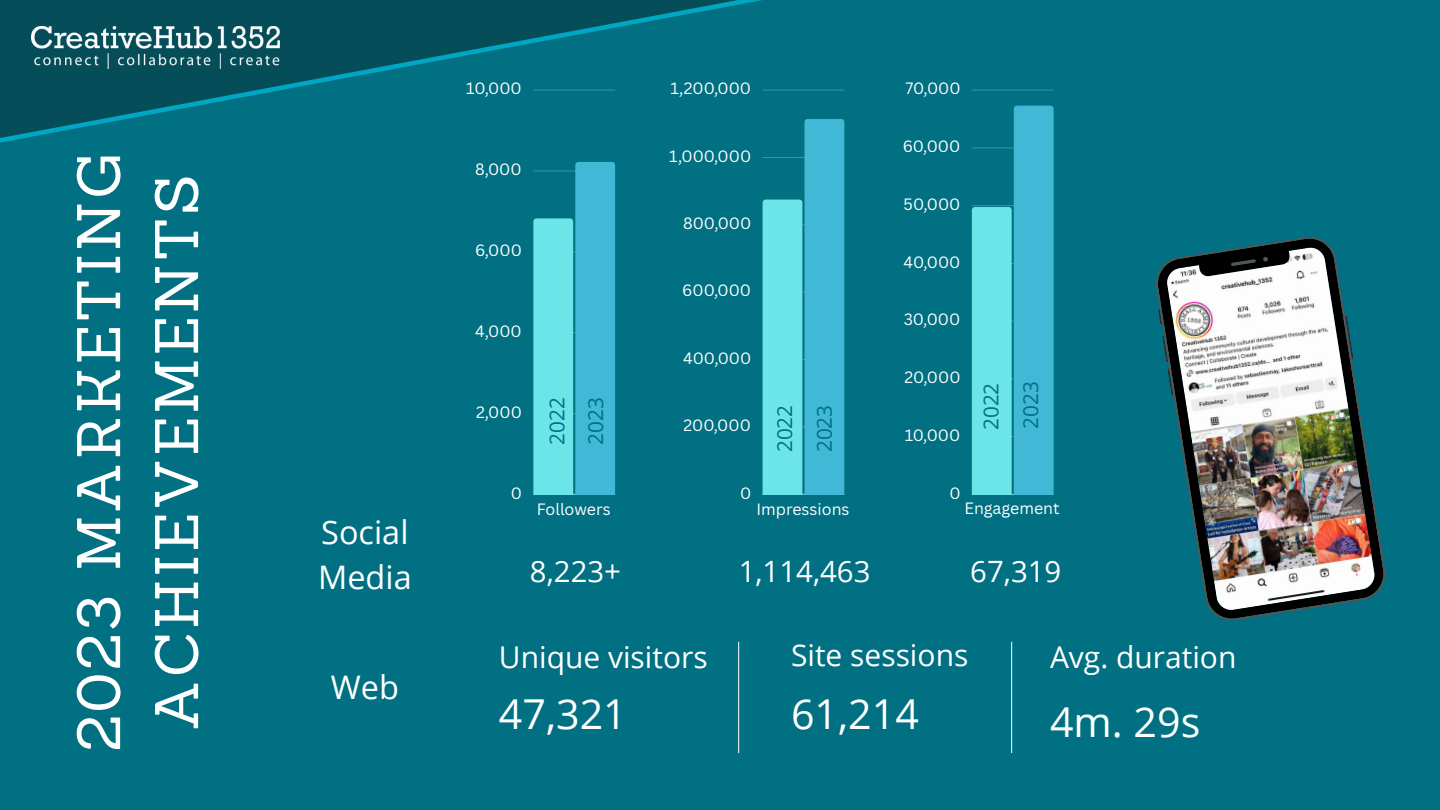
<style>
.page{position:relative;width:1440px;height:810px;background:#007082}
.page>*{position:absolute;margin:0;border:0;box-sizing:border-box;transform-origin:0 0}
.t1{font:60px/78px "Sanchez";letter-spacing:.05em;color:#fff;text-align:center}
.t2{font:41.2px "Open Sans";color:#fff}
.t3{font:32.5px/45px "Open Sans";color:#fff}
.t4{font:30px "Open Sans";color:#fff}
.t5{font:29.4px "Open Sans";color:#fff}
.t6{font:20.7px "Open Sans";color:#007082}
.t7{font:16px "Canva Sans";color:#fff}
</style>
<div class="page">
<img style="left:1156px;top:237px;width:230px;height:384px">
<hr style="left:533px;top:494px;width:82px;height:1px;background:#fff">
<svg style="left:533px;top:198px;width:82px;height:296px;background:#4fc7d7"></svg>
<hr style="left:763px;top:494px;width:81px;height:1px;background:#fff">
<svg style="left:763px;top:198px;width:81px;height:296px;background:#53cbdb"></svg>
<hr style="left:972px;top:90px;width:82px;height:1px;background:#fff">
<hr style="left:972px;top:494px;width:82px;height:1px;background:#fff">
<svg style="left:972px;top:106px;width:82px;height:388px;background:#49c0d2"></svg>
<svg style="left:533px;top:155px;width:312px;height:43px"></svg>
<svg style="left:0;top:0;width:1004px;height:155px"></svg>
<hr style="left:738px;top:642px;width:1px;height:111px;background:#fff">
<hr style="left:1011px;top:642px;width:1px;height:111px;background:#fff">
<p class="t1" style="left:59px;top:751px;width:599px;rotate:-90deg">2023 MARKETING<br>ACHIEVEMENTS</p>
<h3 class="t3" style="left:318px;top:509px;width:95px">Social<br>Media</h3>
<p class="t3" style="left:331px;top:664px;width:70px">Web</p>
<p class="t7" style="left:466px;top:77px;width:57px">10,000</p>
<p class="t7" style="left:670px;top:77px;width:82px">1,200,000</p>
<p class="t7" style="left:905px;top:77px;width:57px">70,000</p>
<p class="t7" style="left:475px;top:158px;width:48px">8,000</p>
<p class="t7" style="left:475px;top:239px;width:48px">6,000</p>
<p class="t7" style="left:475px;top:320px;width:48px">4,000</p>
<p class="t7" style="left:476px;top:401px;width:47px">2,000</p>
<p class="t7" style="left:511px;top:481px;width:13px">0</p>
<p class="t7" style="left:669px;top:145px;width:84px">1,000,000</p>
<p class="t7" style="left:683px;top:212px;width:70px">800,000</p>
<p class="t7" style="left:682px;top:279px;width:70px">600,000</p>
<p class="t7" style="left:683px;top:347px;width:70px">400,000</p>
<p class="t6" style="left:542px;top:445px;width:49px;rotate:-90deg">2022</p>
<p class="t6" style="left:581px;top:445px;width:49px;rotate:-90deg">2023</p>
<p class="t6" style="left:810px;top:452px;width:49px;rotate:-90deg">2023</p>
<p class="t6" style="left:770px;top:452px;width:49px;rotate:-90deg">2022</p>
<p class="t7" style="left:684px;top:414px;width:69px">200,000</p>
<p class="t7" style="left:537px;top:498px;width:75px">Followers</p>
<p class="t7" style="left:740px;top:481px;width:13px">0</p>
<p class="t7" style="left:756px;top:498px;width:95px">Impressions</p>
<p class="t7" style="left:903px;top:135px;width:59px">60,000</p>
<p class="t7" style="left:904px;top:193px;width:58px">50,000</p>
<p class="t7" style="left:903px;top:251px;width:59px">40,000</p>
<p class="t7" style="left:904px;top:308px;width:58px">30,000</p>
<p class="t7" style="left:904px;top:366px;width:58px">20,000</p>
<p class="t7" style="left:905px;top:424px;width:57px">10,000</p>
<p class="t7" style="left:949px;top:481px;width:13px">0</p>
<p class="t6" style="left:976px;top:430px;width:49px;rotate:-90deg">2022</p>
<h1 class="t6" style="left:1016px;top:429px;width:49px;rotate:-90deg">2023</h1>
<p class="t7" style="left:964px;top:497px;width:97px">Engagement</p>
<h2 class="t5" style="left:530px;top:551px;width:93px">8,223+</h2>
<h2 class="t5" style="left:739px;top:551px;width:133px">1,114,463</h2>
<h2 class="t5" style="left:970px;top:551px;width:93px">67,319</h2>
<h3 class="t4" style="left:499px;top:636px;width:210px">Unique visitors</h3>
<h3 class="t2" style="left:499px;top:685px;width:129px">47,321</h3>
<h3 class="t4" style="left:791px;top:633px;width:179px">Site sessions</h3>
<h3 class="t2" style="left:791px;top:685px;width:129px">61,214</h3>
<h3 class="t4" style="left:1050px;top:636px;width:188px">Avg. duration</h3>
<h3 class="t2" style="left:1050px;top:693px;width:152px">4m. 29s</h3>
</div>
